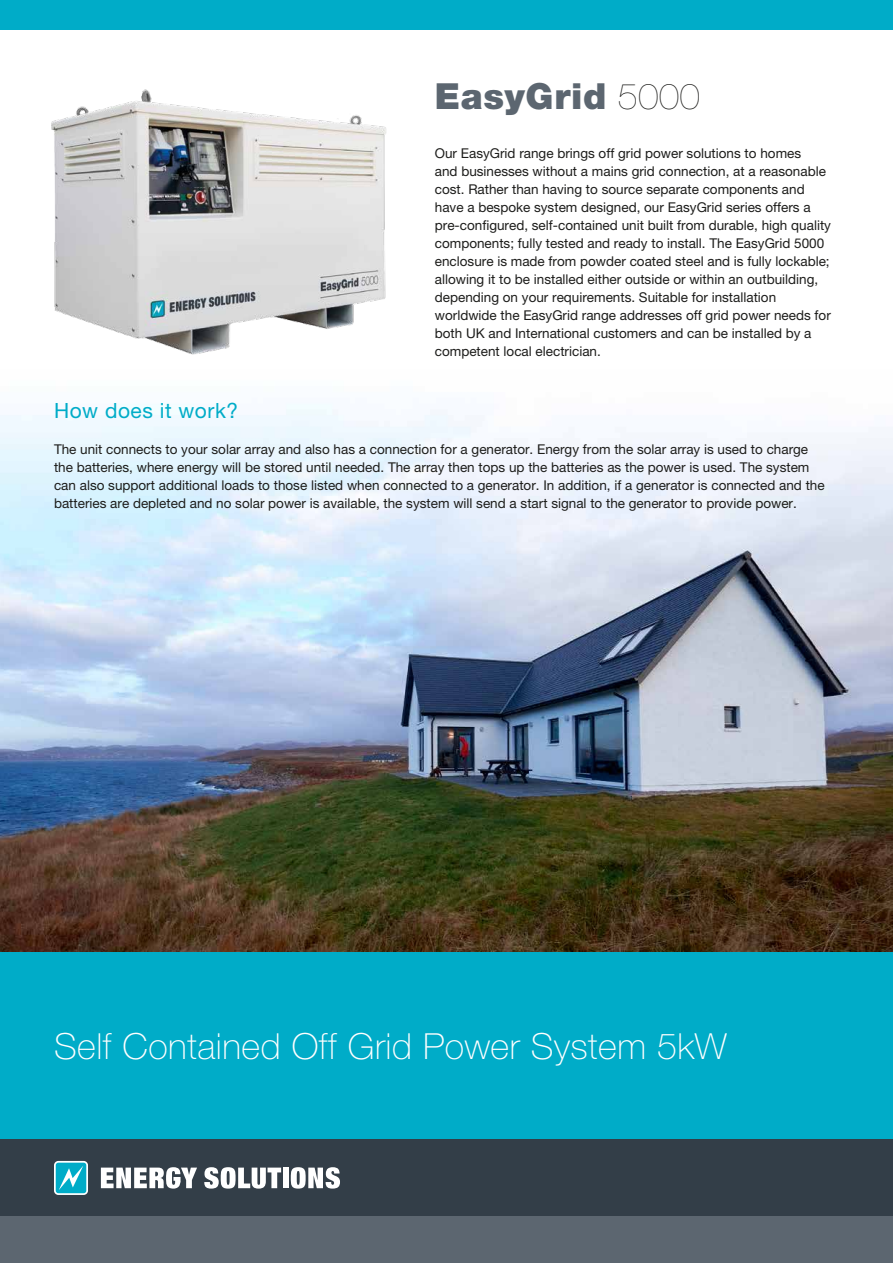
<style>
.page{position:relative;width:893px;height:1263px;background:#fff}
.page>*{position:absolute;margin:0;border:0;box-sizing:border-box;transform-origin:0 0}
.t1{font:100 36px "Helvetica Neue LT Pro";letter-spacing:.015em;color:#fff}
.t2{font:900 36px "Helvetica Neue LT Pro";letter-spacing:.02em;color:#5c6670}
.t3{font:21px "Helvetica Neue LT Pro";letter-spacing:.025em;color:#00acc8}
.t4{font:13.5px/18px "Helvetica Neue LT Pro";color:#1d1d1b}
.s1{font-weight:200;color:#1d1d1b}
</style>
<div class="page">
<img style="left:0;top:404px;width:893px;height:548px">
<div style="left:0;top:952px;width:893px;height:188px;background:#00acc8"></div>
<div style="left:0;top:1140px;width:893px;height:76px;background:#333e48"></div>
<svg style="left:54px;top:1161px;width:34px;height:34px"></svg>
<svg style="left:204px;top:1167px;width:77px;height:21px"></svg>
<div style="left:283px;top:1167px;width:5px;height:21px;background:#fff"></div>
<svg style="left:291px;top:1167px;width:49px;height:21px"></svg>
<svg style="left:101px;top:1167px;width:96px;height:21px"></svg>
<div style="left:0;top:1216px;width:893px;height:47px;background:#5c6670"></div>
<div style="left:0;top:0;width:893px;height:30px;background:#00acc8"></div>
<img style="left:51px;top:89px;width:335px;height:266px">
<h1 class="t2" style="left:435px;top:75px;width:266px">EasyGrid <span class="s1">5000</span></h1>
<p class="t4" style="left:435px;top:144px;width:398px">Our EasyGrid range brings off grid power solutions to homes<br>and businesses without a mains grid connection, at a reasonable cost. Rather than having to source separate components and have a bespoke system designed, our EasyGrid series offers a pre-configured, self-contained unit built from durable, high quality components; fully tested and ready to install. The EasyGrid 5000 enclosure is made from powder coated steel and is fully lockable; allowing it to be installed either outside or within an outbuilding, depending on your requirements. Suitable for installation worldwide the EasyGrid range addresses off grid power needs for both UK and International customers and can be installed by a competent local electrician.</p>
<h2 class="t3" style="left:54px;top:398px;width:186px">How does it work?</h2>
<p class="t4" style="left:54px;top:440px;width:772px">The unit connects to your solar array and also has a connection for a generator. Energy from the solar array is used to charge the batteries, where energy will be stored until needed. The array then tops up the batteries as the power is used. The system can also support additional loads to those listed when connected to a generator. In addition, if a generator is connected and the batteries are depleted and no solar power is available, the system will send a start signal to the generator to provide power.</p>
<h1 class="t1" style="left:54px;top:1025px;width:674px">Self Contained Off Grid Power System 5kW</h1>
</div>
